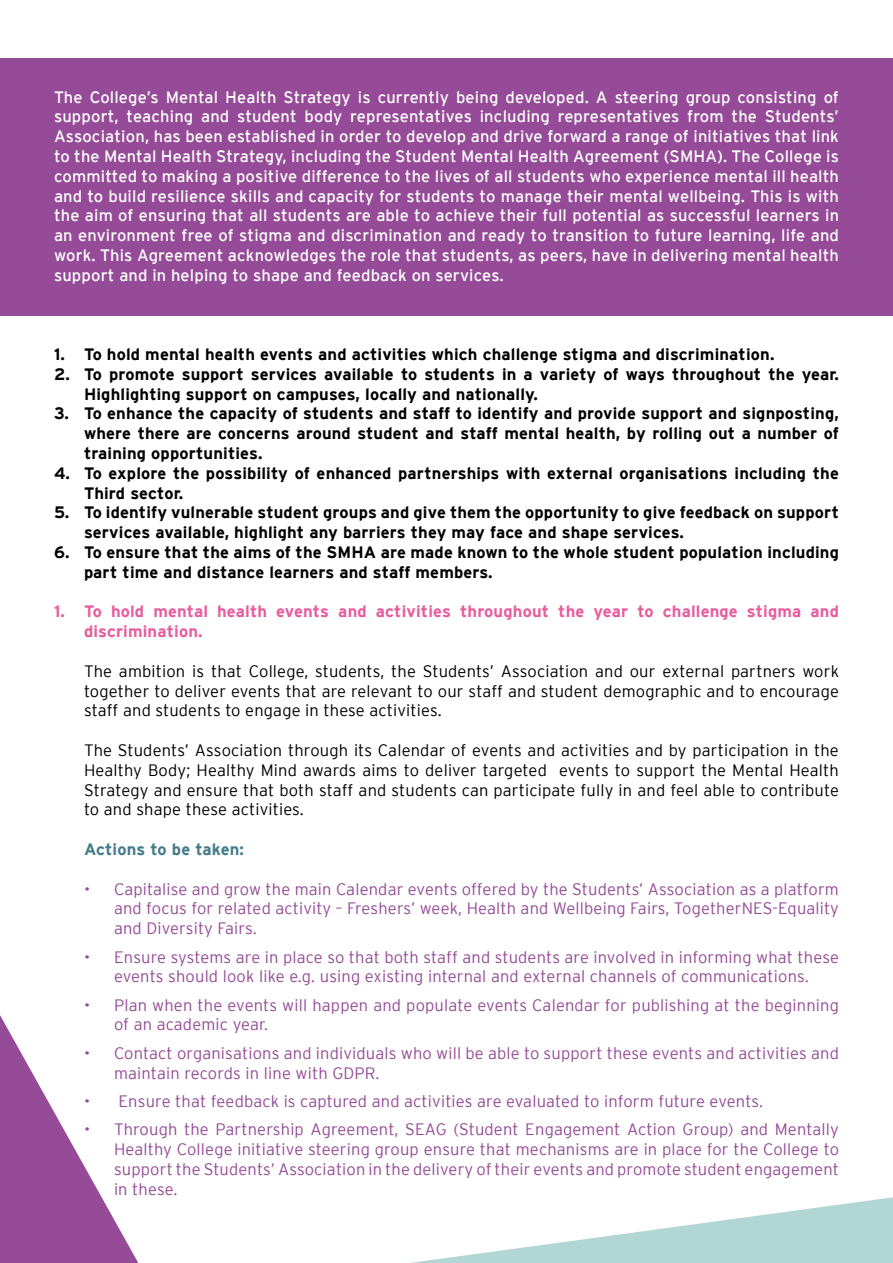
<style>
.page{position:relative;width:893px;height:1263px;background:#fff}
.page>*{position:absolute;margin:0;border:0;box-sizing:border-box;transform-origin:0 0}
.t1{font:300 16.5px/19.8px "Interstate";letter-spacing:.01em;color:#954b97;text-align:justify}
.t2{font:16.5px/19.8px "Interstate";letter-spacing:.01em;color:#fff;text-align:justify}
.t3{font:700 16.5px/19.8px "Interstate";letter-spacing:.01em;color:#000}
.t4{font:300 16.5px/19.8px "Interstate";letter-spacing:.01em;color:#000;text-align:justify}
.t5{font:700 16.5px/19.8px "Interstate";letter-spacing:.01em;color:#e75c9d}
.t6{font:700 16.5px "Interstate";letter-spacing:.01em;color:#447b8a}
</style>
<div class="page">
<div style="left:0;top:58px;width:893px;height:257px;background:#954b97"></div>
<svg style="left:478px;top:1197px;width:415px;height:66px;fill:#b1d6d4"></svg>
<svg style="left:0;top:315px;width:478px;height:948px"></svg>
<p class="t2" style="left:54px;top:87px;width:787px">The College’s Mental Health Strategy is currently being developed. A steering group consisting of support, teaching and student body representatives including representatives from the Students’ Association, has been established in order to develop and drive forward a range of initiatives that link to the Mental Health Strategy, including the Student Mental Health Agreement (SMHA). The College is committed to making a positive difference to the lives of all students who experience mental ill health and to build resilience skills and capacity for students to manage their mental wellbeing. This is with the aim of ensuring that all students are able to achieve their full potential as successful learners in an environment free of stigma and discrimination and ready to transition to future learning, life and work. This Agreement acknowledges the role that students, as peers, have in delivering mental health support and in helping to shape and feedback on services.</p>
<p class="t3" style="left:54px;top:344px;width:722px">1. To hold mental health events and activities which challenge stigma and discrimination.</p>
<p class="t3" style="left:84px;top:364px;width:756px;text-indent:-30px">2. To promote support services available to students in a variety of ways throughout the year.<br>Highlighting support on campuses, locally and nationally.</p>
<p class="t3" style="left:84px;top:403px;width:756px;text-align:justify;text-indent:-30px">3. To enhance the capacity of students and staff to identify and provide support and signposting, where there are concerns around student and staff mental health, by rolling out a number of training opportunities.</p>
<p class="t3" style="left:84px;top:463px;width:756px;text-indent:-30px">4. To explore the possibility of enhanced partnerships with external organisations including the<br>Third sector.</p>
<p class="t3" style="left:84px;top:502px;width:756px;text-indent:-30px">5. To identify vulnerable student groups and give them the opportunity to give feedback on support services available, highlight any barriers they may face and shape services.</p>
<p class="t3" style="left:84px;top:542px;width:756px;text-indent:-30px">6. To ensure that the aims of the SMHA are made known to the whole student population including part time and distance learners and staff members.</p>
<p class="t5" style="left:84px;top:601px;width:756px;text-indent:-30px">1. To hold mental health events and activities throughout the year to challenge stigma and discrimination.</p>
<p class="t4" style="left:84px;top:661px;width:756px">The ambition is that College, students, the Students’ Association and our external partners work together to deliver events that are relevant to our staff and student demographic and to encourage staff and students to engage in these activities.</p>
<p class="t4" style="left:84px;top:740px;width:756px">The Students’ Association through its Calendar of events and activities and by participation in the Healthy Body; Healthy Mind awards aims to deliver targeted events to support the Mental Health Strategy and ensure that both staff and students can participate fully in and feel able to contribute to and shape these activities.</p>
<p class="t6" style="left:84px;top:840px;width:162px">Actions to be taken:</p>
<p class="t1" style="left:114px;top:879px;width:726px;text-indent:-30px">• Capitalise and grow the main Calendar events offered by the Students’ Association as a platform and focus for related activity – Freshers’ week, Health and Wellbeing Fairs, TogetherNES-Equality and Diversity Fairs.</p>
<p class="t1" style="left:84px;top:947px;width:756px;text-align:center">• Ensure systems are in place so that both staff and students are involved in informing what these events should look like e.g. using existing internal and external channels of communications.</p>
<p class="t1" style="left:114px;top:995px;width:726px;text-indent:-30px">• Plan when the events will happen and populate events Calendar for publishing at the beginning of an academic year.</p>
<p class="t1" style="left:114px;top:1043px;width:726px;text-indent:-30px">• Contact organisations and individuals who will be able to support these events and activities and maintain records in line with GDPR.</p>
<p class="t1" style="left:84px;top:1091px;width:681px">• Ensure that feedback is captured and activities are evaluated to inform future events.</p>
<p class="t1" style="left:114px;top:1119px;width:726px;text-indent:-30px">• Through the Partnership Agreement, SEAG (Student Engagement Action Group) and Mentally Healthy College initiative steering group ensure that mechanisms are in place for the College to support the Students’ Association in the delivery of their events and promote student engagement in these.</p>
</div>
